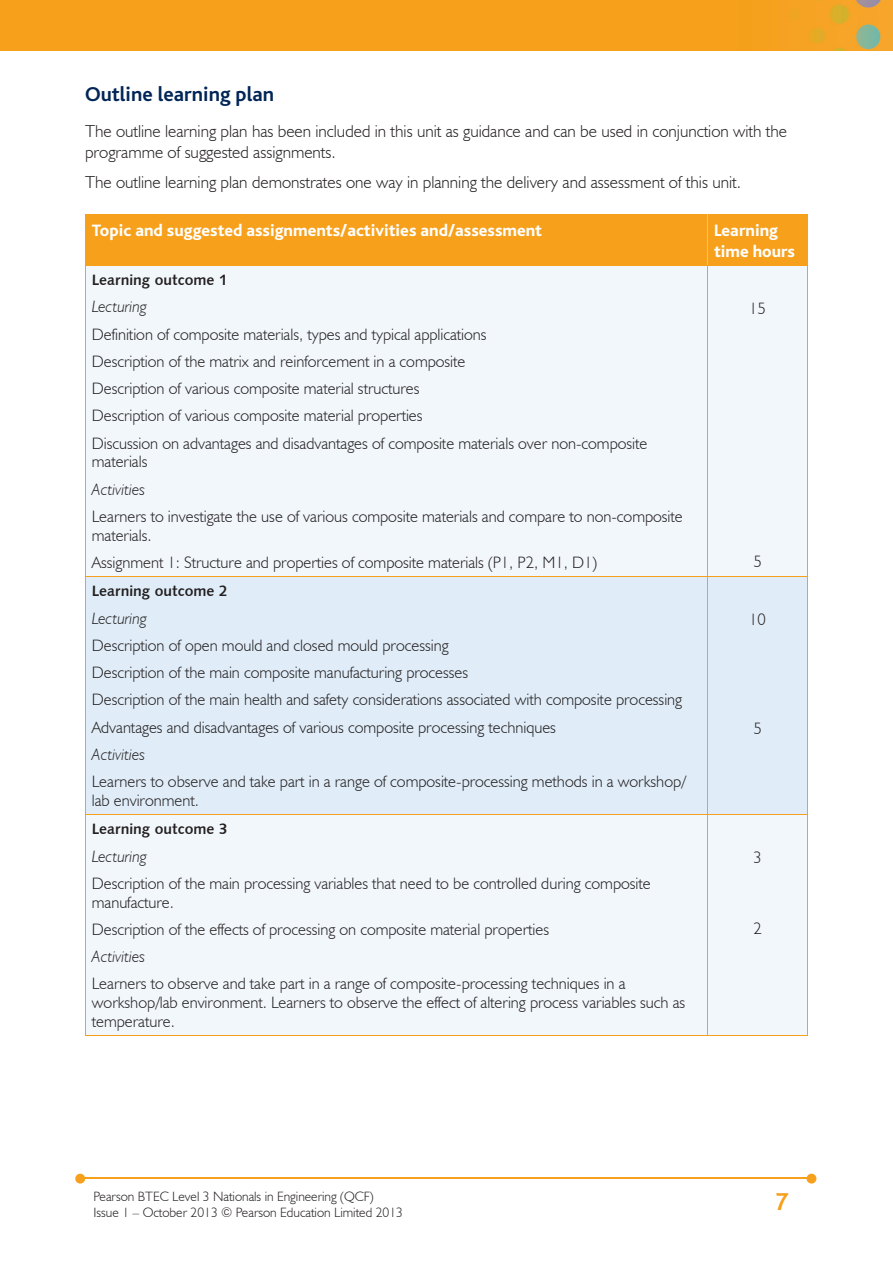
<style>
.page{position:relative;width:893px;height:1263px;background:#fff}
.page>*{position:absolute;margin:0;border:0;box-sizing:border-box;transform-origin:0 0}
.t1{font:700 25.5px "Bliss";color:#f6a01b}
.t2{font:700 21px "Bliss";color:#002556}
.t3{font:300 17.25px/21px "Humanist 521 BT";color:#231f20}
.t4{font:800 17.25px/21px "Bliss";color:#fff}
.t5{font:300 16.5px/27.3px "Humanist 521 BT";color:#231f20}
.t6{font:italic 300 16.5px "Humanist 521 BT";color:#231f20}
.t7{font:15px "Humanist 531 BT Bold A";color:#231f20}
.t8{font:300 13.5px/16.5px "Humanist 521 BT";color:#231f20}
</style>
<div class="page">
<img style="left:0;top:0;width:893px;height:51px">
<hr style="left:82px;top:1178px;width:728px;height:1px;background:#f6a01b">
<svg style="left:807px;top:1174px;width:9px;height:9px"></svg>
<svg style="left:75px;top:1174px;width:10px;height:9px"></svg>
<div style="left:86px;top:215px;width:721px;height:50px;background:#f6a01b"></div>
<div style="left:86px;top:266px;width:721px;height:769px;background:#f2f7fb"></div>
<div style="left:86px;top:577px;width:721px;height:237px;background:#e0edf8"></div>
<hr style="left:85px;top:214px;width:623px;height:1px;background:#f6a01b">
<hr style="left:85px;top:215px;width:1px;height:50px;background:#f6a01b">
<hr style="left:708px;top:214px;width:100px;height:1px;background:#f6a01b">
<hr style="left:807px;top:215px;width:1px;height:50px;background:#f6a01b">
<hr style="left:85px;top:265px;width:623px;height:1px;background:#f6a01b">
<hr style="left:85px;top:266px;width:1px;height:310px;background:#f6a01b">
<hr style="left:708px;top:265px;width:100px;height:1px;background:#f6a01b">
<hr style="left:707px;top:266px;width:1px;height:310px;background:#f6a01b">
<hr style="left:807px;top:266px;width:1px;height:310px;background:#f6a01b">
<hr style="left:85px;top:576px;width:623px;height:1px;background:#f6a01b">
<hr style="left:85px;top:577px;width:1px;height:237px;background:#f6a01b">
<hr style="left:708px;top:576px;width:100px;height:1px;background:#f6a01b">
<hr style="left:707px;top:577px;width:1px;height:237px;background:#f6a01b">
<hr style="left:807px;top:577px;width:1px;height:237px;background:#f6a01b">
<hr style="left:85px;top:814px;width:623px;height:1px;background:#f6a01b">
<hr style="left:85px;top:815px;width:1px;height:220px;background:#f6a01b">
<hr style="left:708px;top:814px;width:100px;height:1px;background:#f6a01b">
<hr style="left:707px;top:815px;width:1px;height:220px;background:#f6a01b">
<hr style="left:807px;top:815px;width:1px;height:220px;background:#f6a01b">
<hr style="left:85px;top:1035px;width:623px;height:1px;background:#f6a01b">
<hr style="left:708px;top:1035px;width:100px;height:1px;background:#f6a01b">
<hr style="left:707px;top:215px;width:1px;height:50px;background:#accfed">
<p class="t2" style="left:85px;top:83px;width:191px">Outline learning plan</p>
<p class="t3" style="left:85px;top:121px;width:704px">The outline learning plan has been included in this unit as guidance and can be used in conjunction with the programme of suggested assignments.</p>
<p class="t3" style="left:85px;top:172px;width:657px">The outline learning plan demonstrates one way in planning the delivery and assessment of this unit.</p>
<p class="t4" style="left:92px;top:220px;width:452px">Topic and suggested assignments/activities and/assessment</p>
<p class="t4" style="left:714px;top:220px;width:82px">Learning time hours</p>
<p class="t7" style="left:92px;top:271px;width:137px">Learning outcome 1</p>
<p class="t6" style="left:92px;top:297px;width:56px">Lecturing</p>
<p class="t5" style="left:92px;top:320px;width:557px">Definition of composite materials, types and typical applications<br>Description of the matrix and reinforcement in a composite<br>Description of various composite material structures<br>Description of various composite material properties<br>Discussion on advantages and disadvantages of composite materials over non-composite</p>
<p class="t5" style="left:92px;top:448px;width:57px">materials</p>
<p class="t6" style="left:92px;top:479px;width:55px">Activities</p>
<p class="t5" style="left:92px;top:507px;width:592px;line-height:18.8px">Learners to investigate the use of various composite materials and compare to non-composite materials.</p>
<p class="t5" style="left:92px;top:548px;width:507px">Assignment 1: Structure and properties of composite materials (P1, P2, M1, D1)</p>
<p class="t5" style="left:749px;top:294px;width:18px">15</p>
<p class="t5" style="left:753px;top:548px;width:10px">5</p>
<p class="t7" style="left:92px;top:582px;width:137px">Learning outcome 2</p>
<p class="t6" style="left:92px;top:608px;width:56px">Lecturing</p>
<p class="t5" style="left:92px;top:631px;width:592px">Description of open mould and closed mould processing<br>Description of the main composite manufacturing processes<br>Description of the main health and safety considerations associated with composite processing Advantages and disadvantages of various composite processing techniques</p>
<p class="t6" style="left:92px;top:744px;width:55px">Activities</p>
<p class="t5" style="left:92px;top:772px;width:595px;line-height:18.8px">Learners to observe and take part in a range of composite-processing methods in a workshop/ lab environment.</p>
<p class="t7" style="left:92px;top:820px;width:137px">Learning outcome 3</p>
<p class="t6" style="left:92px;top:846px;width:56px">Lecturing</p>
<p class="t5" style="left:92px;top:873px;width:560px;line-height:18.8px">Description of the main processing variables that need to be controlled during composite manufacture.</p>
<p class="t5" style="left:92px;top:915px;width:459px">Description of the effects of processing on composite material properties</p>
<p class="t6" style="left:92px;top:946px;width:55px">Activities</p>
<p class="t5" style="left:92px;top:974px;width:595px;line-height:18.8px">Learners to observe and take part in a range of composite-processing techniques in a workshop/lab environment. Learners to observe the effect of altering process variables such as temperature.</p>
<p class="t8" style="left:94px;top:1188px;width:311px">Pearson BTEC Level 3 Nationals in Engineering (QCF)<br>Issue 1 – October 2013 © Pearson Education Limited 2013</p>
<p class="t5" style="left:749px;top:605px;width:18px">10</p>
<p class="t5" style="left:753px;top:714px;width:10px">5</p>
<p class="t5" style="left:753px;top:843px;width:10px">3</p>
<p class="t5" style="left:753px;top:915px;width:10px">2</p>
<h1 class="t1" style="left:775px;top:1188px;width:15px">7</h1>
</div>
